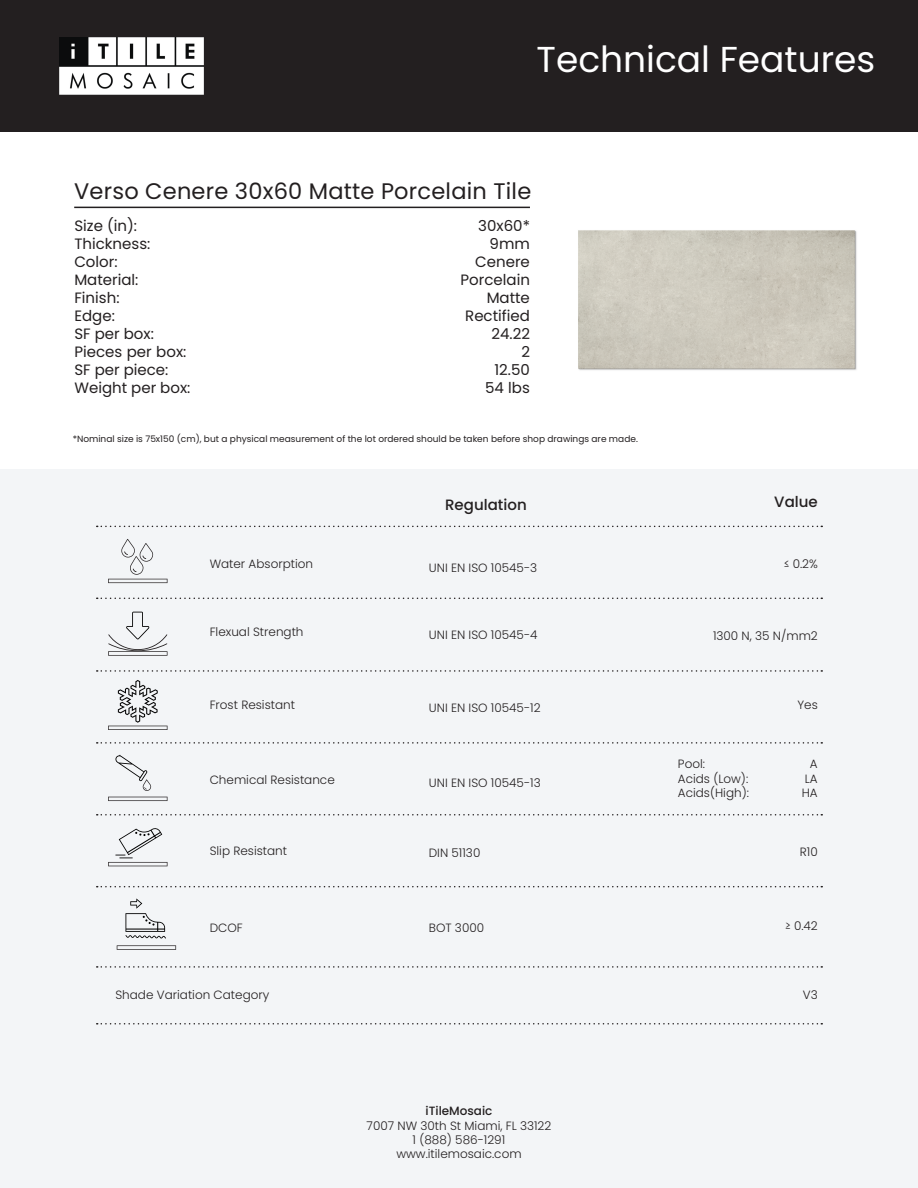
<style>
.page{position:relative;width:918px;height:1188px;background:#fff}
.page>*{position:absolute;margin:0;border:0;box-sizing:border-box;transform-origin:0 0}
.t1{font:36px "Poppins";color:#fff}
.t2{font:22.5px "Poppins";letter-spacing:.01em;color:#231f20}
.t3{font:15px "Poppins";color:#231f20}
.t4{font:500 15px "Poppins";color:#231f20}
.t5{font:300 12px/14.4px "Poppins";color:#231f20;text-align:center}
.t6{font:500 12px "Poppins";color:#231f20}
.t7{font:9px "Poppins";color:#231f20}
</style>
<div class="page">
<img style="left:578px;top:230px;width:279px;height:140px">
<div style="left:0;top:0;width:918px;height:132px;background:#231f20"></div>
<img style="left:59px;top:37px;width:144px;height:57px">
<hr style="left:74px;top:207px;width:456px;height:1px;background:#231f20">
<div style="left:0;top:470px;width:918px;height:716px;background:#f3f5f7"></div>
<svg style="left:97px;top:526px;width:725px;height:1px"></svg>
<svg style="left:108px;top:612px;width:59px;height:39px"></svg>
<svg style="left:108px;top:797px;width:60px;height:4px"></svg>
<svg style="left:115px;top:755px;width:36px;height:36px"></svg>
<svg style="left:108px;top:862px;width:60px;height:4px"></svg>
<svg style="left:115px;top:828px;width:47px;height:30px"></svg>
<svg style="left:108px;top:726px;width:60px;height:4px"></svg>
<svg style="left:118px;top:680px;width:40px;height:43px"></svg>
<svg style="left:97px;top:598px;width:725px;height:1px"></svg>
<svg style="left:97px;top:670px;width:725px;height:2px"></svg>
<svg style="left:97px;top:742px;width:725px;height:2px"></svg>
<svg style="left:97px;top:814px;width:725px;height:2px"></svg>
<svg style="left:97px;top:886px;width:725px;height:1px"></svg>
<svg style="left:121px;top:539px;width:32px;height:36px"></svg>
<svg style="left:108px;top:579px;width:60px;height:4px"></svg>
<svg style="left:97px;top:966px;width:725px;height:2px"></svg>
<svg style="left:97px;top:1023px;width:725px;height:2px"></svg>
<svg style="left:117px;top:945px;width:59px;height:5px"></svg>
<svg style="left:125px;top:898px;width:41px;height:41px"></svg>
<h1 class="t1" style="left:537px;top:38px;width:340px">Technical Features</h1>
<h2 class="t2" style="left:74px;top:178px;width:459px">Verso Cenere 30x60 Matte Porcelain Tile</h2>
<p class="t3" style="left:74px;top:217px;width:64px">Size (in):</p>
<p class="t3" style="left:478px;top:217px;width:53px">30x60*</p>
<p class="t3" style="left:74px;top:235px;width:77px">Thickness:</p>
<p class="t3" style="left:490px;top:235px;width:42px">9mm</p>
<p class="t3" style="left:74px;top:253px;width:45px">Color:</p>
<p class="t3" style="left:475px;top:253px;width:56px">Cenere</p>
<p class="t3" style="left:74px;top:271px;width:66px">Material:</p>
<p class="t3" style="left:461px;top:271px;width:71px">Porcelain</p>
<p class="t3" style="left:74px;top:289px;width:47px">Finish:</p>
<p class="t3" style="left:487px;top:289px;width:45px">Matte</p>
<p class="t3" style="left:74px;top:307px;width:42px">Edge:</p>
<p class="t3" style="left:465px;top:307px;width:66px">Rectified</p>
<p class="t3" style="left:74px;top:325px;width:81px">SF per box:</p>
<p class="t3" style="left:492px;top:325px;width:40px">24.22</p>
<p class="t3" style="left:74px;top:343px;width:114px">Pieces per box:</p>
<p class="t3" style="left:522px;top:343px;width:10px">2</p>
<p class="t3" style="left:74px;top:361px;width:96px">SF per piece:</p>
<p class="t3" style="left:494px;top:361px;width:37px">12.50</p>
<p class="t3" style="left:74px;top:379px;width:117px">Weight per box:</p>
<p class="t3" style="left:485px;top:379px;width:46px">54 lbs</p>
<p class="t7" style="left:73px;top:433px;width:567px">*Nominal size is 75x150 (cm), but a physical measurement of the lot ordered should be taken before shop drawings are made.</p>
<p class="t4" style="left:445px;top:496px;width:83px">Regulation</p>
<p class="t4" style="left:774px;top:493px;width:45px">Value</p>
<p class="t5" style="left:210px;top:557px;width:105px">Water Absorption</p>
<p class="t5" style="left:429px;top:560px;width:110px">UNI EN ISO 10545-3</p>
<p class="t5" style="left:784px;top:557px;width:36px">≤ 0.2%</p>
<p class="t5" style="left:210px;top:624px;width:95px">Flexual Strength</p>
<p class="t5" style="left:429px;top:628px;width:110px">UNI EN ISO 10545-4</p>
<p class="t5" style="left:713px;top:629px;width:106px">1300 N, 35 N/mm2</p>
<p class="t5" style="left:210px;top:697px;width:87px">Frost Resistant</p>
<p class="t5" style="left:429px;top:701px;width:113px">UNI EN ISO 10545-12</p>
<p class="t5" style="left:797px;top:697px;width:22px">Yes</p>
<p class="t5" style="left:210px;top:772px;width:127px">Chemical Resistance</p>
<p class="t5" style="left:429px;top:776px;width:113px">UNI EN ISO 10545-13</p>
<p class="t5" style="left:678px;top:757px;width:29px">Pool:</p>
<p class="t5" style="left:810px;top:757px;width:9px">A</p>
<p class="t5" style="left:678px;top:771px;width:72px">Acids (Low):</p>
<p class="t5" style="left:805px;top:771px;width:14px">LA</p>
<p class="t5" style="left:678px;top:786px;width:73px">Acids(High):</p>
<p class="t5" style="left:802px;top:786px;width:17px">HA</p>
<p class="t5" style="left:210px;top:843px;width:79px">Slip Resistant</p>
<p class="t5" style="left:429px;top:846px;width:53px">DIN 51130</p>
<p class="t5" style="left:800px;top:845px;width:19px">R10</p>
<p class="t5" style="left:210px;top:921px;width:35px">DCOF</p>
<p class="t5" style="left:429px;top:920px;width:57px">BOT 3000</p>
<p class="t5" style="left:785px;top:919px;width:34px">≥ 0.42</p>
<p class="t5" style="left:115px;top:988px;width:155px">Shade Variation Category</p>
<p class="t5" style="left:803px;top:988px;width:16px">V3</p>
<p class="t6" style="left:426px;top:1104px;width:68px">iTileMosaic</p>
<p class="t5" style="left:367px;top:1118px;width:186px">7007 NW 30th St Miami, FL 33122<br>1 (888) 586-1291 www.itilemosaic.com</p>
</div>
